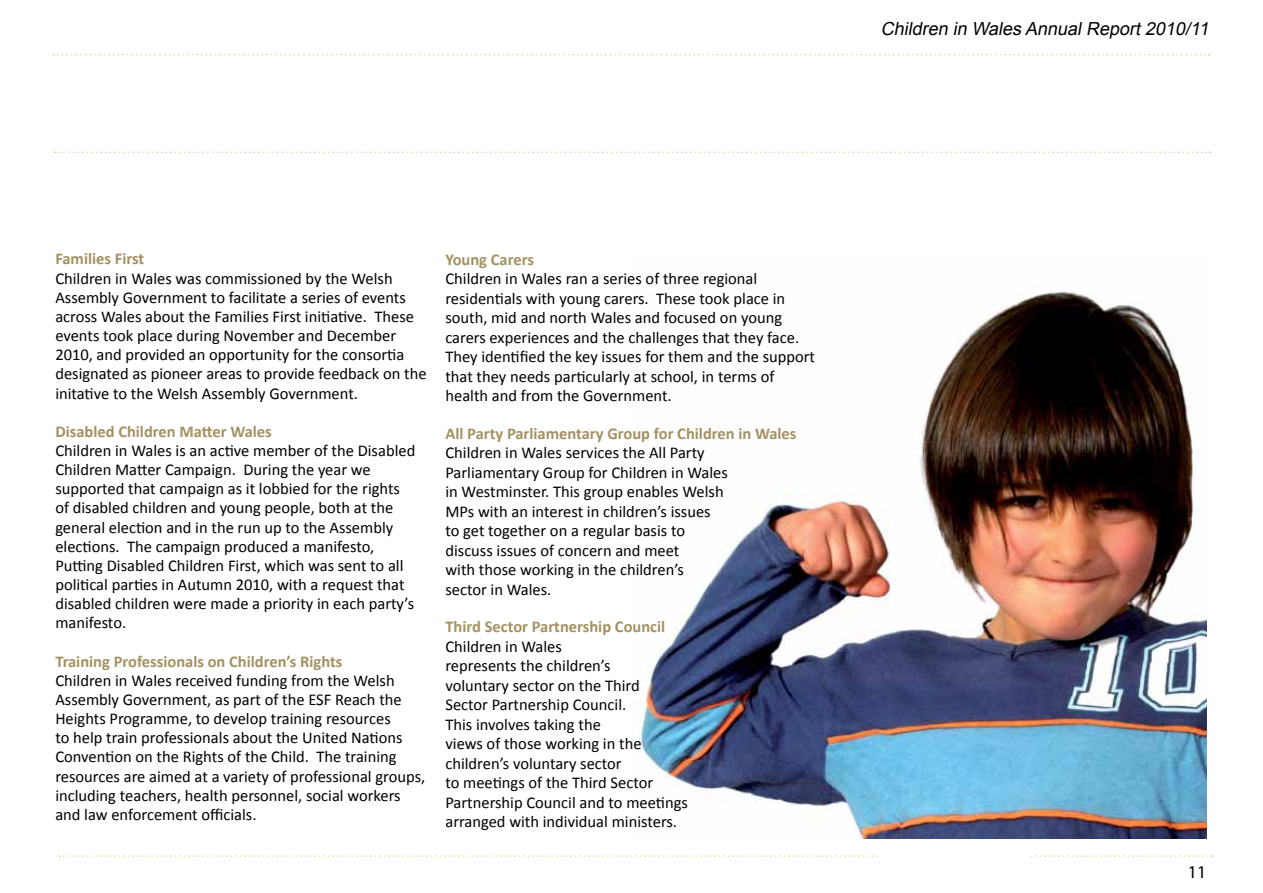
<style>
.page{position:relative;width:1263px;height:893px;background:#fff}
.page>*{position:absolute;margin:0;border:0;box-sizing:border-box;transform-origin:0 0}
.t1{font:italic 18px "Arial";color:#000}
.t2{font:18px "Myriad Pro";color:#000}
.t3{font:16.5px/19.2px "Calibri";color:#000}
.t4{font:700 16.5px "Calibri";color:#a39161}
</style>
<div class="page">
<svg style="left:59px;top:855px;width:582px;height:2px"></svg>
<svg style="left:53px;top:54px;width:1156px;height:2px"></svg>
<svg style="left:55px;top:152px;width:1156px;height:1px"></svg>
<img style="left:640px;top:291px;width:566px;height:548px">
<p class="t1" style="left:881px;top:17px;width:334px">Children in Wales AnnualReport2010/11</p>
<p class="t4" style="left:55px;top:248px;width:90px">Families First</p>
<p class="t3" style="left:55px;top:269px;width:373px">Children in Wales was commissioned by the Welsh Assembly Government to facilitate a series of events across Wales about the Families First initiative. These events took place during November and December 2010, and provided an opportunity for the consortia designated as pioneer areas to provide feedback on the initative to the Welsh Assembly Government.</p>
<p class="t4" style="left:55px;top:421px;width:218px">Disabled Children Matter Wales</p>
<p class="t3" style="left:55px;top:441px;width:361px">Children in Wales is an active member of the Disabled Children Matter Campaign. During the year we supported that campaign as it lobbied for the rights of disabled children and young people, both at the general election and in the run up to the Assembly elections. The campaign produced a manifesto, Putting Disabled Children First, which was sent to all political parties in Autumn 2010, with a request that disabled children were made a priority in each party’s manifesto.</p>
<p class="t4" style="left:55px;top:651px;width:289px">Training Professionals on Children’s Rights</p>
<p class="t3" style="left:55px;top:671px;width:371px">Children in Wales received funding from the Welsh Assembly Government, as part of the ESF Reach the Heights Programme, to develop training resources<br>to help train professionals about the United Nations Convention on the Rights of the Child. The training resources are aimed at a variety of professional groups, including teachers, health personnel, social workers and law enforcement officials.</p>
<p class="t4" style="left:445px;top:248px;width:90px">Young Carers</p>
<p class="t3" style="left:445px;top:269px;width:371px">Children in Wales ran a series of three regional residentials with young carers. These took place in south, mid and north Wales and focused on young carers experiences and the challenges that they face.<br>They identified the key issues for them and the support that they needs particularly at school, in terms of health and from the Government.</p>
<p class="t4" style="left:445px;top:422px;width:353px">All Party Parliamentary Group for Children in Wales</p>
<p class="t3" style="left:445px;top:443px;width:284px">Children in Wales services the All Party Parliamentary Group for Children in Wales in Westminster. This group enables Welsh MPs with an interest in children’s issues to get together on a regular basis to discuss issues of concern and meet<br>with those working in the children’s sector in Wales.</p>
<p class="t4" style="left:445px;top:616px;width:221px">Third Sector Partnership Council</p>
<p class="t3" style="left:445px;top:636px;width:244px">Children in Wales<br>represents the children’s<br>voluntary sector on the Third<br>Sector Partnership Council.<br>This involves taking the<br>views of those working in the children’s voluntary sector<br>to meetings of the Third Sector<br>Partnership Council and to meetings arranged with individual ministers.</p>
<p class="t2" style="left:1188px;top:861px;width:20px">11</p>
</div>
